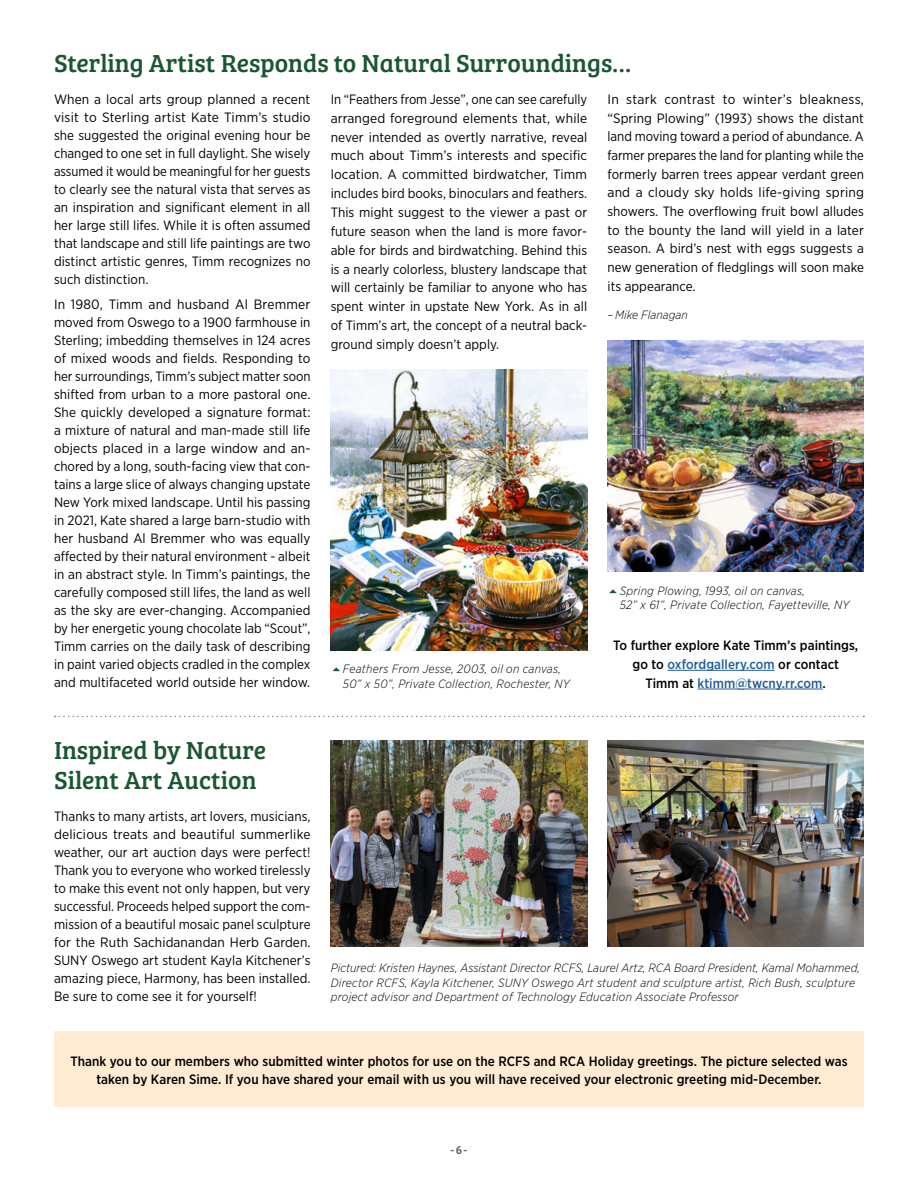
<style>
.page{position:relative;width:918px;height:1188px;background:#fff}
.page>*{position:absolute;margin:0;border:0;box-sizing:border-box;transform-origin:0 0}
.t1{font:25.5px/30.6px "Bree Serif";color:#1a5632}
.t2{font:13.5px/18px "Gotham Narrow";letter-spacing:.005em;color:#000;text-align:justify}
.t3{font:500 13.5px/18.8px "Gotham Narrow";letter-spacing:.005em;color:#000;text-align:center}
.t4{font:italic 300 12px/14.4px "Gotham Narrow";letter-spacing:.02em;color:#000}
.t5{font:12px "Bree Serif Sb";color:#636466}
.s1{color:#215e9e}
</style>
<div class="page">
<svg style="left:55px;top:716px;width:809px;height:1px"></svg>
<hr style="left:668px;top:670px;width:107px;height:1px;background:#215e9e">
<hr style="left:698px;top:689px;width:125px;height:1px;background:#215e9e">
<img style="left:331px;top:369px;width:256px;height:281px">
<img style="left:608px;top:341px;width:256px;height:231px">
<div style="left:54px;top:1032px;width:810px;height:75px;background:#ffecd3"></div>
<img style="left:331px;top:740px;width:256px;height:207px">
<img style="left:608px;top:740px;width:256px;height:207px">
<h1 class="t1" style="left:54px;top:47px;width:580px">Sterling Artist Responds to Natural Surroundings…</h1>
<p class="t2" style="left:54px;top:90px;width:258px">When a local arts group planned a recent visit to Sterling artist Kate Timm’s studio she suggested the original evening hour be changed to one set in full daylight. She wisely assumed it would be meaningful for her guests to clearly see the natural vista that serves as an inspiration and significant element in all her large still lifes. While it is often assumed that landscape and still life paintings are two distinct artistic genres, Timm recognizes no such distinction.</p>
<p class="t2" style="left:54px;top:295px;width:258px">In 1980, Timm and husband Al Bremmer moved from Oswego to a 1900 farmhouse in Sterling; imbedding themselves in 124 acres of mixed woods and fields. Responding to her surroundings, Timm’s subject matter soon shifted from urban to a more pastoral one.<br>She quickly developed a signature format: a mixture of natural and man-made still life objects placed in a large window and an&shy;chored by a long, south-facing view that con&shy;tains a large slice of always changing upstate New York mixed landscape. Until his passing in 2021, Kate shared a large barn-studio with her husband Al Bremmer who was equally affected by their natural environment - albeit in an abstract style. In Timm’s paintings, the carefully composed still lifes, the land as well as the sky are ever-changing. Accompanied by her energetic young chocolate lab “Scout”, Timm carries on the daily task of describing in paint varied objects cradled in the complex and multifaceted world outside her window.</p>
<p class="t2" style="left:331px;top:89px;width:258px;line-height:18.9px">In “Feathers from Jesse”, one can see carefully arranged foreground elements that, while never intended as overtly narrative, reveal much about Timm’s interests and specific location. A committed birdwatcher, Timm includes bird books, binoculars and feathers.<br>This might suggest to the viewer a past or future season when the land is more favor&shy;able for birds and birdwatching. Behind this is a nearly colorless, blustery landscape that will certainly be familiar to anyone who has spent winter in upstate New York. As in all of Timm’s art, the concept of a neutral back&shy;ground simply doesn’t apply.</p>
<p class="t2" style="left:608px;top:89px;width:258px;line-height:18.8px">In stark contrast to winter’s bleakness, “Spring Plowing” (1993) shows the distant land moving toward a period of abundance. A farmer prepares the land for planting while the formerly barren trees appear verdant green and a cloudy sky holds life-giving spring showers. The overflowing fruit bowl alludes to the bounty the land will yield in a later season. A bird’s nest with eggs suggests a new generation of fledglings will soon make its appearance.</p>
<p class="t4" style="left:608px;top:308px;width:82px">– Mike Flanagan</p>
<p class="t4" style="left:620px;top:583px;width:231px">Spring Plowing, 1993, oil on canvas,<br>52” x 61”, Private Collection, Fayetteville, NY</p>
<p class="t3" style="left:613px;top:636px;width:247px">To further explore Kate Timm’s paintings, go to <span class="s1">oxfordgallery.com</span> or contact<br>Timm at <span class="s1">ktimm@twcny.rr.com</span>.</p>
<p class="t4" style="left:343px;top:662px;width:228px">Feathers From Jesse, 2003, oil on canvas,<br>50” x 50”, Private Collection, Rochester, NY</p>
<h1 class="t1" style="left:54px;top:733px;width:214px">Inspired by Nature<br>Silent Art Auction</h1>
<p class="t2" style="left:54px;top:807px;width:258px">Thanks to many artists, art lovers, musicians, delicious treats and beautiful summerlike weather, our art auction days were perfect!<br>Thank you to everyone who worked tirelessly to make this event not only happen, but very successful. Proceeds helped support the com&shy;mission of a beautiful mosaic panel sculpture for the Ruth Sachidanandan Herb Garden.<br>SUNY Oswego art student Kayla Kitchener’s amazing piece, Harmony, has been installed.<br>Be sure to come see it for yourself!</p>
<p class="t4" style="left:331px;top:960px;width:531px">Pictured: Kristen Haynes, Assistant Director RCFS, Laurel Artz, RCA Board President, Kamal Mohammed,<br>Director RCFS, Kayla Kitchener, SUNY Oswego Art student and sculpture artist, Rich Bush, sculpture project advisor and Department of Technology Education Associate Professor</p>
<p class="t3" style="left:70px;top:1052px;width:779px;line-height:18px">Thank you to our members who submitted winter photos for use on the RCFS and RCA Holiday greetings. The picture selected was taken by Karen Sime. If you have shared your email with us you will have received your electronic greeting mid-December.</p>
<p class="t5" style="left:451px;top:1141px;width:18px">-6-</p>
</div>
